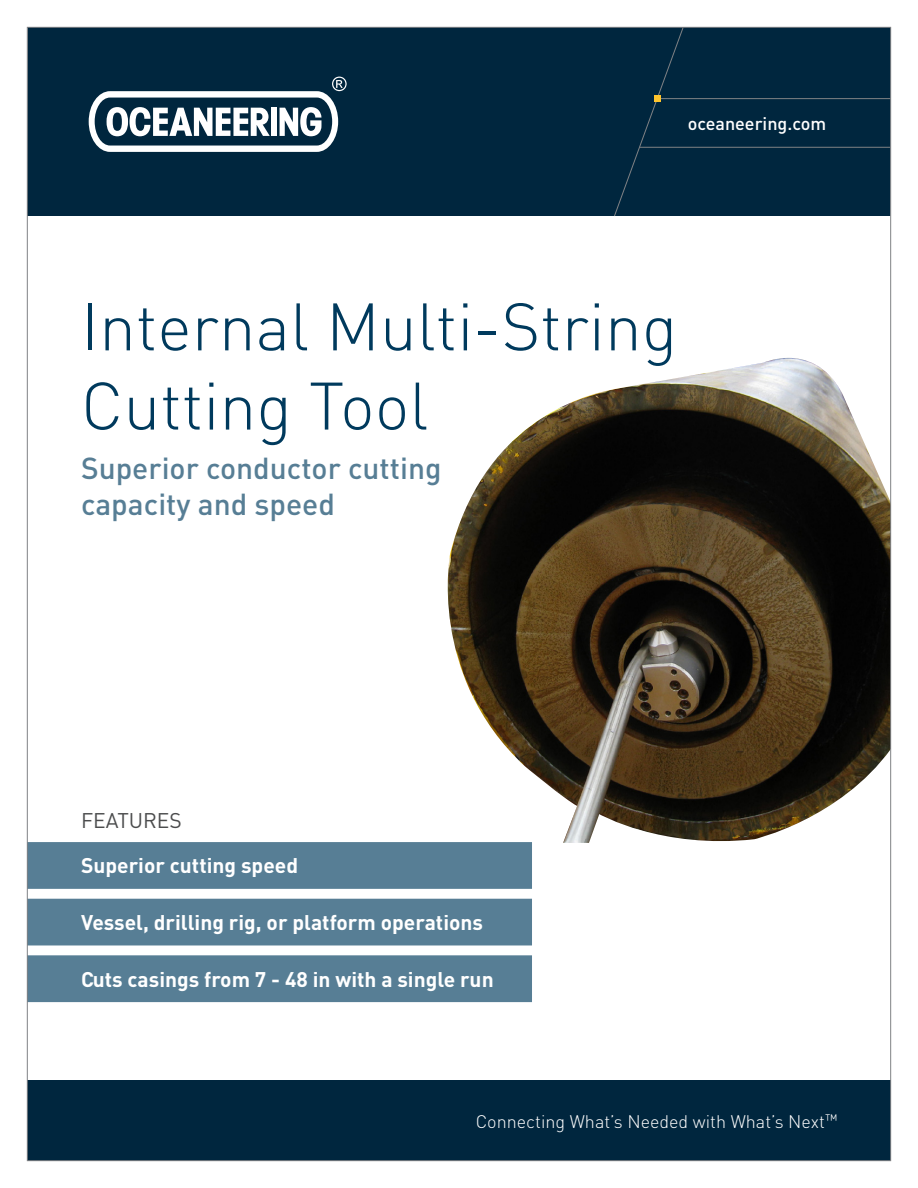
<style>
.page{position:relative;width:918px;height:1188px;background:#fff}
.page>*{position:absolute;margin:0;border:0;box-sizing:border-box;transform-origin:0 0}
.Heading{font:300 66px/79.2px "DIN";color:#003a5d}
.Subheading{font:500 30px/36px "DIN";color:#577e95}
.Features{font:700 21px "DIN";color:#fff}
.Features_Heading{font:21px "DIN";color:#4b4c4d}
.t1{font:300 18px "DIN";color:#fff}
.Oceaneering_com__tag{font:500 18px "DIN";color:#fff}
</style>
<div class="page">
<div style="left:29px;top:29px;width:860px;height:187px;background:#00263e"></div>
<div style="left:27px;top:1080px;width:864px;height:81px;background:#00263e"></div>
<svg style="left:89px;top:77px;width:258px;height:75px"></svg>
<div style="left:272px;top:108px;width:5px;height:28px;background:#fff"></div>
<div style="left:614px;top:29px;width:70px;height:187px;background:#00263e"></div>
<hr style="left:658px;top:98px;width:233px;height:1px;background:#808285">
<hr style="left:640px;top:147px;width:251px;height:1px;background:#808285">
<div style="left:655px;top:95px;width:6px;height:7px;background:#ffc52d"></div>
<div style="left:27px;top:842px;width:505px;height:47px;background:#577e95"></div>
<div style="left:27px;top:899px;width:505px;height:46px;background:#577e95"></div>
<div style="left:27px;top:955px;width:505px;height:47px;background:#577e95"></div>
<img style="left:446px;top:358px;width:443px;height:485px">
<p class="Oceaneering_com__tag" style="left:688px;top:112px;width:140px">oceaneering.com</p>
<p class="Heading" style="left:81px;top:285px;width:598px">Internal Multi-String<br>Cutting Tool</p>
<p class="Subheading" style="left:81px;top:449px;width:362px">Superior conductor cutting capacity and speed</p>
<p class="Features_Heading" style="left:81px;top:807px;width:102px">FEATURES</p>
<p class="Features" style="left:81px;top:852px;width:219px">Superior cutting speed</p>
<p class="Features" style="left:81px;top:909px;width:404px">Vessel, drilling rig, or platform operations</p>
<p class="Features" style="left:81px;top:965px;width:414px">Cuts casings from 7 - 48 in with a single run</p>
<p class="t1" style="left:476px;top:1110px;width:363px">Connecting What’s Needed with What’s Next<sup>™</sup></p>
</div>
